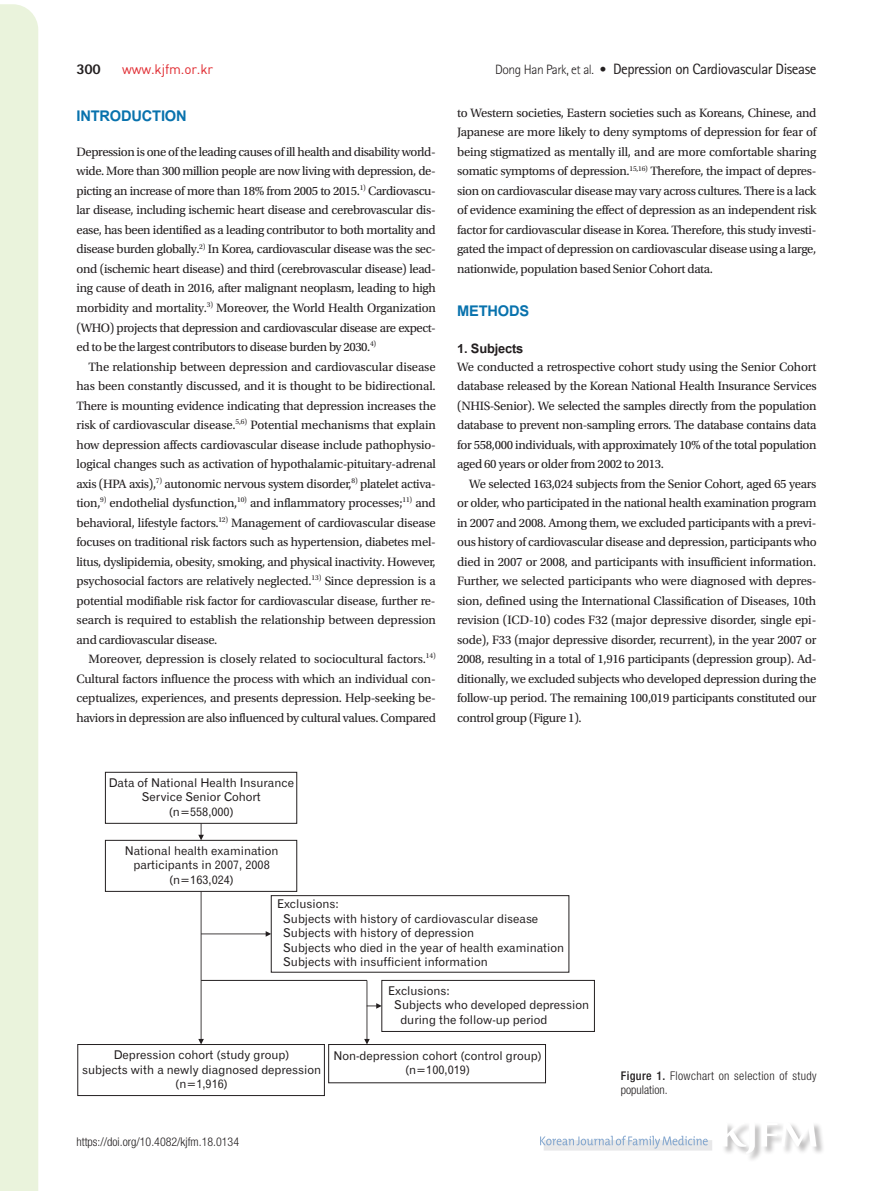
<style>
.page{position:relative;width:893px;height:1191px;background:#fff}
.page>*{position:absolute;margin:0;border:0;box-sizing:border-box;transform-origin:0 0}
.t1{font:700 20.4px "Utsaah";letter-spacing:-.01em;color:#0872ad}
.t2{font:700 18px "Utsaah";letter-spacing:-.01em;color:#231f20}
.t3{font:15px "Rotis Sans Serif Std";letter-spacing:-.03em;color:#231f20}
.t4{font:800 15px "Rotis Sans Serif Std";color:#231f20}
.t5{font:13.5px "Dinreg";letter-spacing:-.01em;color:#e02a30}
.t6{font:12.75px/19.5px "Utopia Std";letter-spacing:-.025em;color:#231f20;text-align:justify}
.t7{font:12px/14.4px "Gothic 720 BT Roman B";color:#231f20;text-align:center}
.t8{font:300 condensed 12px/14.4px "Helvetica Neue LT Std";letter-spacing:.03em;color:#231f20}
.t9{font:300 condensed 12px "Helvetica Neue LT Std";color:#231f20}
.s1{font-weight:300;font-size:13.5px}
.s2{font-weight:500}
</style>
<div class="page">
<div style="left:0;top:4px;width:38px;height:1187px;background:#eaf3dc"></div>
<div style="left:721px;top:1122px;width:104px;height:40px;background:#231f20;opacity:.3"></div>
<svg style="left:722px;top:1122px;width:94px;height:32px"></svg>
<div style="left:544px;top:1140px;width:168px;height:10px;background:#e8e8e9"></div>
<svg style="left:540px;top:1135px;width:168px;height:13px"></svg>
<div style="left:381px;top:980px;width:214px;height:51px;border:1px solid #231f20"></div>
<div style="left:105px;top:772px;width:192px;height:51px;border:1px solid #231f20"></div>
<div style="left:105px;top:840px;width:192px;height:51px;border:1px solid #231f20"></div>
<div style="left:77px;top:1044px;width:248px;height:52px;border:1px solid #231f20"></div>
<div style="left:328px;top:1044px;width:218px;height:39px;border:1px solid #231f20"></div>
<div style="left:271px;top:895px;width:298px;height:77px;border:1px solid #231f20"></div>
<svg style="left:198px;top:823px;width:6px;height:17px"></svg>
<svg style="left:364px;top:980px;width:18px;height:64px"></svg>
<hr style="left:201px;top:980px;width:166px;height:1px;background:#231f20">
<svg style="left:198px;top:891px;width:73px;height:153px"></svg>
<p class="t4" style="left:77px;top:60px;width:26px">300</p>
<p class="t5" style="left:122px;top:61px;width:93px">www.kjfm.or.kr</p>
<p class="t3" style="left:495px;top:60px;width:323px"><span class="s1">Dong Han Park, et al. •</span> Depression on Cardiovascular Disease</p>
<h1 class="t1" style="left:77px;top:106px;width:112px">INTRODUCTION</h1>
<p class="t6" style="left:77px;top:142px;width:361px">Depression is one of the leading causes of ill health and disability world&shy;wide. More than 300 million people are now living with depression, de&shy;picting an increase of more than 18% from 2005 to 2015.<sup>1)</sup> Cardiovascu&shy;lar disease, including ischemic heart disease and cerebrovascular dis&shy;ease, has been identified as a leading contributor to both mortality and disease burden globally.<sup>2)</sup> In Korea, cardiovascular disease was the sec&shy;ond (ischemic heart disease) and third (cerebrovascular disease) lead&shy;ing cause of death in 2016, after malignant neoplasm, leading to high morbidity and mortality.<sup>3)</sup> Moreover, the World Health Organization (WHO) projects that depression and cardiovascular disease are expect&shy;ed to be the largest contributors to disease burden by 2030.<sup>4)</sup></p>
<p class="t6" style="left:77px;top:357px;width:361px;text-indent:12px">The relationship between depression and cardiovascular disease has been constantly discussed, and it is thought to be bidirectional.<br>There is mounting evidence indicating that depression increases the risk of cardiovascular disease.<sup>5,6)</sup> Potential mechanisms that explain how depression affects cardiovascular disease include pathophysio&shy;logical changes such as activation of hypothalamic-pituitary-adrenal axis (HPA axis),<sup>7)</sup> autonomic nervous system disorder,<sup>8)</sup> platelet activa&shy;tion,<sup>9)</sup> endothelial dysfunction,<sup>10)</sup> and inflammatory processes;<sup>11)</sup> and behavioral, lifestyle factors.<sup>12)</sup> Management of cardiovascular disease focuses on traditional risk factors such as hypertension, diabetes mel&shy;litus, dyslipidemia, obesity, smoking, and physical inactivity. However, psychosocial factors are relatively neglected.<sup>13)</sup> Since depression is a potential modifiable risk factor for cardiovascular disease, further re&shy;search is required to establish the relationship between depression and cardiovascular disease.</p>
<p class="t6" style="left:77px;top:649px;width:361px;text-indent:12px">Moreover, depression is closely related to sociocultural factors.<sup>14)<br></sup>Cultural factors influence the process with which an individual con&shy;ceptualizes, experiences, and presents depression. Help-seeking be&shy;haviors in depression are also influenced by cultural values. Compared</p>
<p class="t6" style="left:457px;top:103px;width:361px">to Western societies, Eastern societies such as Koreans, Chinese, and Japanese are more likely to deny symptoms of depression for fear of being stigmatized as mentally ill, and are more comfortable sharing somatic symptoms of depression.<sup>15,16)</sup> Therefore, the impact of depres&shy;sion on cardiovascular disease may vary across cultures. There is a lack of evidence examining the effect of depression as an independent risk factor for cardiovascular disease in Korea. Therefore, this study investi&shy;gated the impact of depression on cardiovascular disease using a large, nationwide, population based Senior Cohort data.</p>
<h1 class="t1" style="left:457px;top:301px;width:74px">METHODS</h1>
<h2 class="t2" style="left:457px;top:339px;width:68px">1. Subjects</h2>
<p class="t6" style="left:457px;top:357px;width:361px">We conducted a retrospective cohort study using the Senior Cohort database released by the Korean National Health Insurance Services (NHIS-Senior). We selected the samples directly from the population database to prevent non-sampling errors. The database contains data for 558,000 individuals, with approximately 10% of the total population aged 60 years or older from 2002 to 2013.</p>
<p class="t6" style="left:457px;top:474px;width:361px;text-indent:12px">We selected 163,024 subjects from the Senior Cohort, aged 65 years or older, who participated in the national health examination program in 2007 and 2008. Among them, we excluded participants with a previ&shy;ous history of cardiovascular disease and depression, participants who died in 2007 or 2008, and participants with insufficient information.<br>Further, we selected participants who were diagnosed with depres&shy;sion, defined using the International Classification of Diseases, 10th revision (ICD-10) codes F32 (major depressive disorder, single epi&shy;sode), F33 (major depressive disorder, recurrent), in the year 2007 or 2008, resulting in a total of 1,916 participants (depression group). Ad&shy;ditionally, we excluded subjects who developed depression during the follow-up period. The remaining 100,019 participants constituted our control group (Figure 1).</p>
<p class="t7" style="left:109px;top:775px;width:187px">Data of National Health Insurance<br>Service Senior Cohort (n=558,000)</p>
<p class="t7" style="left:125px;top:843px;width:155px">National health examination participants in 2007, 2008 (n=163,024)</p>
<p class="t7" style="left:283px;top:897px;width:283px;text-align:left;text-indent:-6px">Exclusions:<br>Subjects with history of cardiovascular disease Subjects with history of depression<br>Subjects who died in the year of health examination Subjects with insufficient information</p>
<p class="t7" style="left:388px;top:983px;width:63px">Exclusions:</p>
<p class="t7" style="left:394px;top:997px;width:196px">Subjects who developed depression</p>
<p class="t7" style="left:400px;top:1012px;width:148px">during the follow-up period</p>
<p class="t7" style="left:82px;top:1047px;width:240px">Depression cohort (study group)<br>subjects with a newly diagnosed depression (n=1,916)</p>
<p class="t7" style="left:333px;top:1048px;width:210px">Non-depression cohort (control group) (n=100,019)</p>
<p class="t9" style="left:77px;top:1134px;width:164px">https://doi.org/10.4082/kjfm.18.0134</p>
<p class="t8" style="left:621px;top:1068px;width:197px"><span class="s2">Figure 1.</span> Flowchart on selection of study population.</p>
</div>
